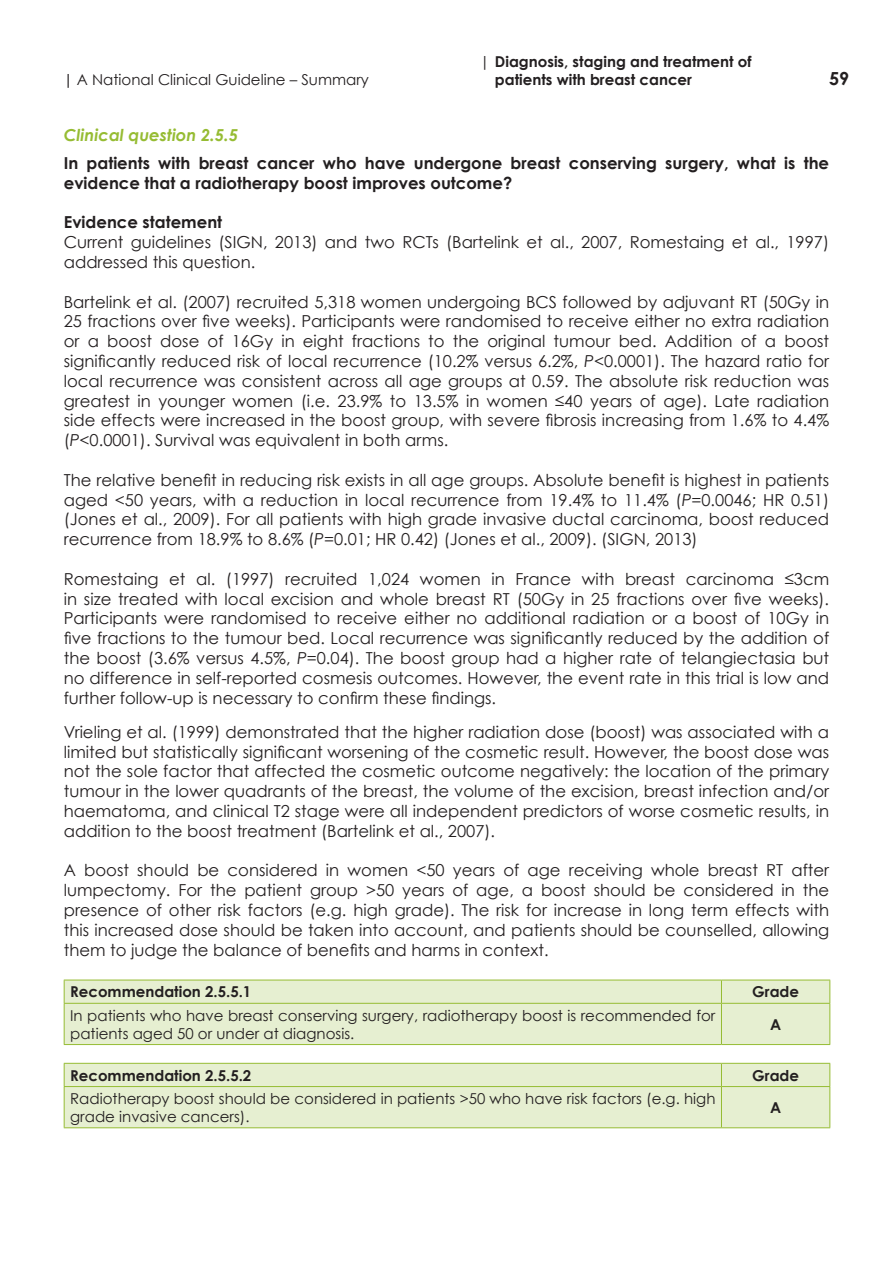
<style>
.page{position:relative;width:893px;height:1263px;background:#fff}
.page>*{position:absolute;margin:0;border:0;box-sizing:border-box;transform-origin:0 0}
.t1{font:700 18px "Century Gothic";color:#231f20}
.Body_Text{font:16.5px/19.8px "Century Gothic";color:#231f20;text-align:justify}
.Body_Text-2{font:700 16.5px/19.8px "Century Gothic";color:#231f20}
.Sub_sub_Head{font:italic 700 16.5px "Century Gothic";color:#96bc33}
.RECBOX_BodyText{font:15px/18px "Century Gothic";color:#231f20}
.RECBOX_BodyText-2{font:700 15px/18px "Century Gothic";color:#231f20}
.s1{font-weight:400}
.s2{font-weight:700}
.s3{font-style:italic}
</style>
<div class="page">
<div style="left:65px;top:981px;width:764px;height:63px;background:#e6efd1"></div>
<hr style="left:64px;top:980px;width:657px;height:1px;background:#96bc33">
<svg style="left:64px;top:980px;width:1px;height:23px"></svg>
<hr style="left:721px;top:980px;width:109px;height:1px;background:#96bc33">
<svg style="left:721px;top:980px;width:1px;height:23px"></svg>
<svg style="left:829px;top:980px;width:1px;height:23px"></svg>
<hr style="left:64px;top:1003px;width:657px;height:1px;background:#96bc33">
<hr style="left:64px;top:1004px;width:1px;height:40px;background:#96bc33">
<hr style="left:721px;top:1003px;width:109px;height:1px;background:#96bc33">
<hr style="left:721px;top:1004px;width:1px;height:40px;background:#96bc33">
<hr style="left:829px;top:1004px;width:1px;height:40px;background:#96bc33">
<hr style="left:64px;top:1044px;width:657px;height:1px;background:#96bc33">
<hr style="left:721px;top:1044px;width:109px;height:1px;background:#96bc33">
<div style="left:65px;top:1064px;width:764px;height:63px;background:#e6efd1"></div>
<hr style="left:64px;top:1063px;width:657px;height:1px;background:#96bc33">
<svg style="left:64px;top:1064px;width:1px;height:22px"></svg>
<hr style="left:721px;top:1063px;width:109px;height:1px;background:#96bc33">
<svg style="left:721px;top:1064px;width:1px;height:22px"></svg>
<svg style="left:829px;top:1064px;width:1px;height:22px"></svg>
<hr style="left:64px;top:1086px;width:657px;height:1px;background:#96bc33">
<hr style="left:64px;top:1087px;width:1px;height:40px;background:#96bc33">
<hr style="left:721px;top:1086px;width:109px;height:1px;background:#96bc33">
<hr style="left:721px;top:1087px;width:1px;height:40px;background:#96bc33">
<hr style="left:829px;top:1087px;width:1px;height:40px;background:#96bc33">
<hr style="left:64px;top:1127px;width:657px;height:1px;background:#96bc33">
<hr style="left:721px;top:1127px;width:109px;height:1px;background:#96bc33">
<p class="RECBOX_BodyText-2" style="left:495px;top:52px;width:258px;text-indent:-15px"><span class="s1">|</span> Diagnosis, staging and treatment of patients with breast cancer</p>
<p class="RECBOX_BodyText" style="left:64px;top:70px;width:307px"><span class="s2">|</span> A National Clinical Guideline – Summary</p>
<p class="t1" style="left:829px;top:67px;width:22px">59</p>
<p class="Sub_sub_Head" style="left:64px;top:124px;width:176px">Clinical question 2.5.5</p>
<p class="Body_Text-2" style="left:64px;top:153px;width:767px">In patients with breast cancer who have undergone breast conserving surgery, what is the evidence that a radiotherapy boost improves outcome?</p>
<p class="Body_Text-2" style="left:64px;top:212px;width:160px">Evidence statement</p>
<p class="Body_Text" style="left:64px;top:232px;width:767px">Current guidelines (SIGN, 2013) and two RCTs (Bartelink et al., 2007, Romestaing et al., 1997) addressed this question.</p>
<p class="Body_Text" style="left:64px;top:291px;width:767px">Bartelink et al. (2007) recruited 5,318 women undergoing BCS followed by adjuvant RT (50Gy in 25 fractions over five weeks). Participants were randomised to receive either no extra radiation or a boost dose of 16Gy in eight fractions to the original tumour bed. Addition of a boost significantly reduced risk of local recurrence (10.2% versus 6.2%, <span class="s3">P</span>&lt;0.0001). The hazard ratio for local recurrence was consistent across all age groups at 0.59. The absolute risk reduction was greatest in younger women (i.e. 23.9% to 13.5% in women ≤40 years of age). Late radiation side effects were increased in the boost group, with severe fibrosis increasing from 1.6% to 4.4% (<span class="s3">P</span>&lt;0.0001). Survival was equivalent in both arms.</p>
<p class="Body_Text" style="left:64px;top:470px;width:767px">The relative benefit in reducing risk exists in all age groups. Absolute benefit is highest in patients aged &lt;50 years, with a reduction in local recurrence from 19.4% to 11.4% (<span class="s3">P</span>=0.0046; HR 0.51) (Jones et al., 2009). For all patients with high grade invasive ductal carcinoma, boost reduced recurrence from 18.9% to 8.6% (<span class="s3">P</span>=0.01; HR 0.42) (Jones et al., 2009). (SIGN, 2013)</p>
<p class="Body_Text" style="left:64px;top:569px;width:767px">Romestaing et al. (1997) recruited 1,024 women in France with breast carcinoma ≤3cm in size treated with local excision and whole breast RT (50Gy in 25 fractions over five weeks).<br>Participants were randomised to receive either no additional radiation or a boost of 10Gy in five fractions to the tumour bed. Local recurrence was significantly reduced by the addition of the boost (3.6% versus 4.5%, <span class="s3">P</span>=0.04). The boost group had a higher rate of telangiectasia but no difference in self-reported cosmesis outcomes. However, the event rate in this trial is low and further follow-up is necessary to confirm these findings.</p>
<p class="Body_Text" style="left:64px;top:722px;width:767px">Vrieling et al. (1999) demonstrated that the higher radiation dose (boost) was associated with a limited but statistically significant worsening of the cosmetic result. However, the boost dose was not the sole factor that affected the cosmetic outcome negatively: the location of the primary tumour in the lower quadrants of the breast, the volume of the excision, breast infection and/or haematoma, and clinical T2 stage were all independent predictors of worse cosmetic results, in addition to the boost treatment (Bartelink et al., 2007).</p>
<p class="Body_Text" style="left:64px;top:860px;width:767px">A boost should be considered in women &lt;50 years of age receiving whole breast RT after lumpectomy. For the patient group &gt;50 years of age, a boost should be considered in the presence of other risk factors (e.g. high grade). The risk for increase in long term effects with this increased dose should be taken into account, and patients should be counselled, allowing them to judge the balance of benefits and harms in context.</p>
<p class="RECBOX_BodyText-2" style="left:70px;top:982px;width:183px">Recommendation 2.5.5.1</p>
<p class="RECBOX_BodyText-2" style="left:752px;top:982px;width:48px">Grade</p>
<p class="RECBOX_BodyText" style="left:70px;top:1006px;width:647px">In patients who have breast conserving surgery, radiotherapy boost is recommended for patients aged 50 or under at diagnosis.</p>
<p class="RECBOX_BodyText-2" style="left:770px;top:1015px;width:13px">A</p>
<p class="RECBOX_BodyText-2" style="left:70px;top:1066px;width:183px">Recommendation 2.5.5.2</p>
<p class="RECBOX_BodyText-2" style="left:752px;top:1066px;width:48px">Grade</p>
<p class="RECBOX_BodyText" style="left:70px;top:1089px;width:647px">Radiotherapy boost should be considered in patients &gt;50 who have risk factors (e.g. high grade invasive cancers).</p>
<p class="RECBOX_BodyText-2" style="left:770px;top:1098px;width:13px">A</p>
</div>
